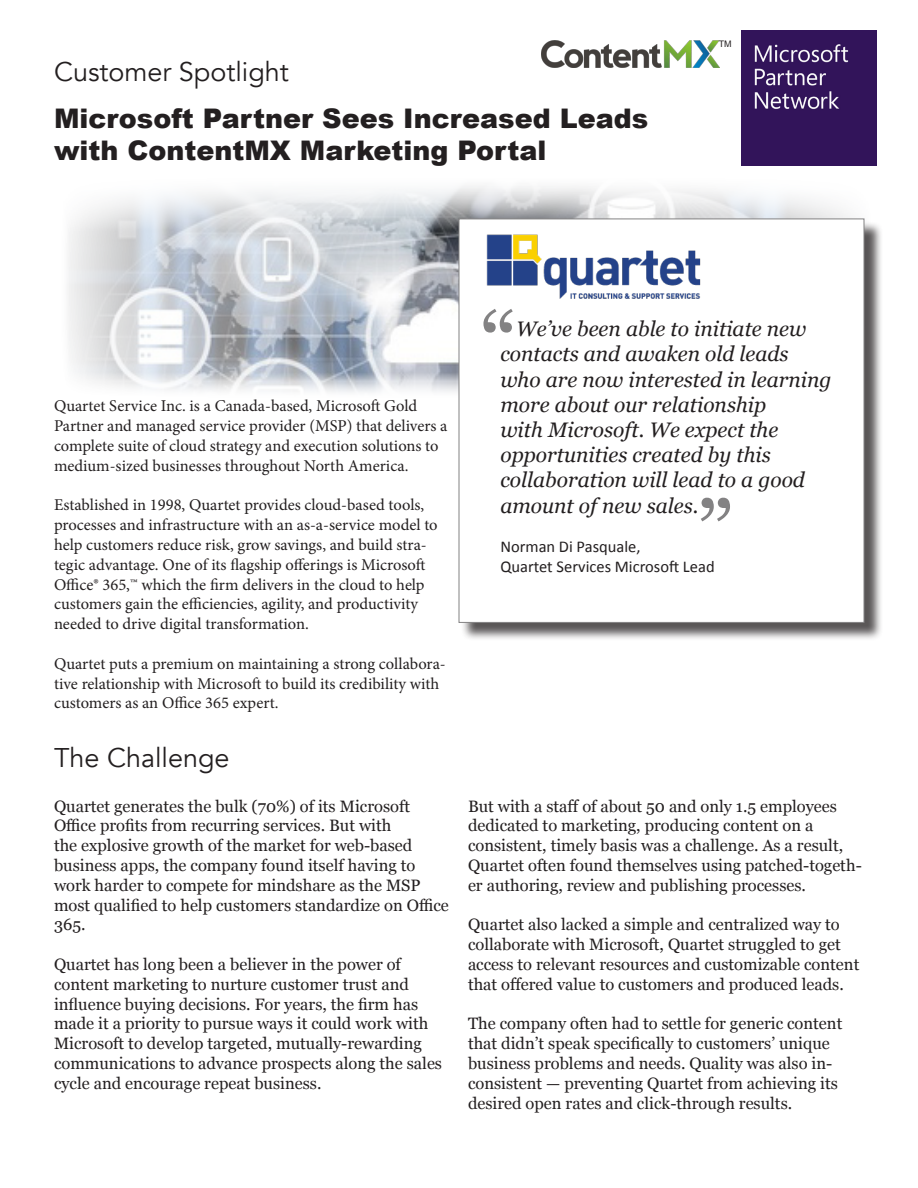
<style>
.page{position:relative;width:918px;height:1188px;background:#fff}
.page>*{position:absolute;margin:0;border:0;box-sizing:border-box;transform-origin:0 0}
.Quotes{font:90px "Georgia";color:#838283}
.SubHead1{font:900 27px/32.4px "Arial";color:#231f20}
.MainHead1{font:27px "Avenir";color:#231f20}
.SubHead1-2{font:27px "Avenir";color:#231f20}
.CustomerOverview{font:italic 21px/25.2px "Georgia";color:#231f20}
.BodyText{font:16.5px/19.8px "Georgia";color:#231f20}
.t1{font:16.5px/19.8px "Minion Pro";color:#231f20}
.CustomerOverview-2{font:16.5px/19.8px "Calibri";color:#231f20}
.t2{font:9px "Arial";color:#231f20}
</style>
<div class="page">
<img style="left:68px;top:186px;width:797px;height:213px">
<img style="left:542px;top:40px;width:178px;height:28px">
<img style="left:742px;top:31px;width:135px;height:135px">
<div style="left:461px;top:221px;width:422px;height:421px;background:#231f20;opacity:.75"></div>
<div style="left:459px;top:219px;width:405px;height:404px;background:#fff"></div>
<img style="left:487px;top:234px;width:214px;height:65px">
<p class="MainHead1" style="left:54px;top:56px;width:236px">Customer Spotlight</p>
<p class="SubHead1" style="left:54px;top:101px;width:596px">Microsoft Partner Sees Increased Leads with ContentMX Marketing Portal</p>
<p class="t2" style="left:719px;top:38px;width:14px">TM</p>
<p class="t1" style="left:54px;top:396px;width:395px">Quartet Service Inc. is a Canada-based, Microsoft Gold Partner and managed service provider (MSP) that delivers a complete suite of cloud strategy and execution solutions to medium-sized businesses throughout North America.</p>
<p class="t1" style="left:54px;top:495px;width:385px">Established in 1998, Quartet provides cloud-based tools, processes and infrastructure with an as-a-service model to help customers reduce risk, grow savings, and build stra&shy;tegic advantage. One of its flagship offerings is Microsoft Office® 365,™ which the firm delivers in the cloud to help customers gain the efficiencies, agility, and productivity needed to drive digital transformation.</p>
<p class="t1" style="left:54px;top:654px;width:393px">Quartet puts a premium on maintaining a strong collabora&shy;tive relationship with Microsoft to build its credibility with customers as an Office 365 expert.</p>
<p class="SubHead1-2" style="left:54px;top:741px;width:177px">The Challenge</p>
<p class="BodyText" style="left:54px;top:795px;width:396px">Quartet generates the bulk (70%) of its Microsoft Office profits from recurring services. But with<br>the explosive growth of the market for web-based business apps, the company found itself having to work harder to compete for mindshare as the MSP most qualified to help customers standardize on Office 365.</p>
<p class="BodyText" style="left:54px;top:954px;width:390px">Quartet has long been a believer in the power of content marketing to nurture customer trust and influence buying decisions. For years, the firm has made it a priority to pursue ways it could work with Microsoft to develop targeted, mutually-rewarding communications to advance prospects along the sales cycle and encourage repeat business.</p>
<p class="Quotes" style="left:480px;top:279px;width:38px">“</p>
<p class="CustomerOverview" style="left:500px;top:316px;width:333px;text-indent:16px">We’ve been able to initiate new contacts and awaken old leads who are now interested in learning more about our relationship<br>with Microsoft. We expect the opportunities created by this collaboration will lead to a good amount of new sales.</p>
<p class="CustomerOverview-2" style="left:500px;top:537px;width:216px">Norman Di Pasquale,<br>Quartet Services Microsoft Lead</p>
<p class="Quotes" style="left:697px;top:468px;width:38px">”</p>
<p class="BodyText" style="left:468px;top:795px;width:395px">But with a staff of about 50 and only 1.5 employees dedicated to marketing, producing content on a consistent, timely basis was a challenge. As a result, Quartet often found themselves using patched-togeth&shy;er authoring, review and publishing processes.</p>
<p class="BodyText" style="left:468px;top:914px;width:393px">Quartet also lacked a simple and centralized way to collaborate with Microsoft, Quartet struggled to get access to relevant resources and customizable content that offered value to customers and produced leads.</p>
<p class="BodyText" style="left:468px;top:1013px;width:376px">The company often had to settle for generic content that didn’t speak specifically to customers’ unique business problems and needs. Quality was also in&shy;consistent — preventing Quartet from achieving its desired open rates and click-through results.</p>
</div>
